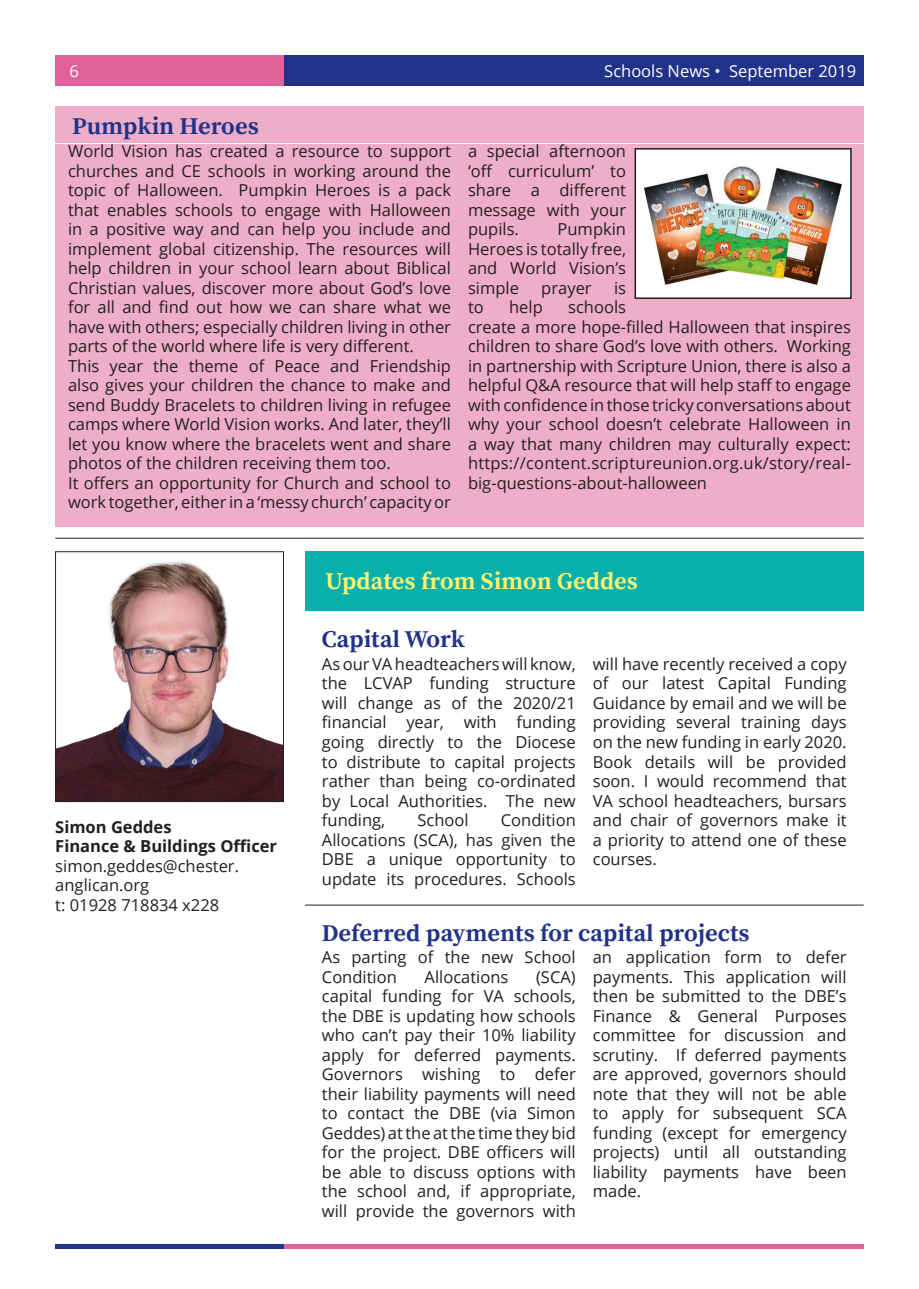
<style>
.page{position:relative;width:919px;height:1289px;background:#fff}
.page>*{position:absolute;margin:0;border:0;box-sizing:border-box;transform-origin:0 0}
.Title_2{font:700 24px "Source Serif Pro";color:#203289}
.Title_2-2{font:700 24px "Source Serif Pro";color:#faf373}
.t1{font:16.5px/19.5px "Open Sans";color:#231f20;text-align:justify}
.t2{font:700 16.5px "Open Sans";color:#231f20}
.t3{font:16.5px "Open Sans";color:#fff}
</style>
<div class="page">
<div style="left:284px;top:55px;width:579px;height:30px;background:#203289"></div>
<div style="left:55px;top:55px;width:229px;height:30px;background:#e16298"></div>
<hr style="left:284px;top:1244px;width:579px;height:4px;background:#e16298">
<hr style="left:55px;top:1244px;width:229px;height:4px;background:#203289">
<div style="left:55px;top:145px;width:808px;height:382px;background:#eeaec7"></div>
<hr style="left:55px;top:538px;width:808px;height:1px;background:#231f20">
<div style="left:635px;top:149px;width:215px;height:149px;background:#fff"></div>
<img style="left:644px;top:166px;width:197px;height:118px">
<div style="left:634px;top:148px;width:217px;height:151px;border:2px solid #231f20"></div>
<div style="left:305px;top:551px;width:558px;height:59px;background:#07b0ac"></div>
<img style="left:57px;top:561px;width:225px;height:238px">
<div style="left:55px;top:551px;width:229px;height:250px;border:1px solid #231f20"></div>
<div style="left:55px;top:106px;width:808px;height:37px;background:#eeaec7"></div>
<hr style="left:305px;top:904px;width:558px;height:1px;background:#231f20">
<p class="t3" style="left:70px;top:59px;width:11px">6</p>
<p class="t3" style="left:604px;top:60px;width:253px">Schools News • September 2019</p>
<p class="Title_2" style="left:72px;top:111px;width:188px">Pumpkin Heroes</p>
<p class="t1" style="left:68px;top:141px;width:384px">World Vision has created a resource to support churches and CE schools in working around the topic of Halloween. Pumpkin Heroes is a pack that enables schools to engage with Halloween in a positive way and can help you include and implement global citizenship. The resources will help children in your school learn about Biblical Christian values, discover more about God’s love for all and find out how we can share what we have with others; especially children living in other parts of the world where life is very different.</p>
<p class="t1" style="left:68px;top:356px;width:384px">This year the theme of Peace and Friendship also gives your children the chance to make and send Buddy Bracelets to children living in refugee camps where World Vision works. And later, they’ll let you know where the bracelets went and share photos of the children receiving them too.</p>
<p class="t1" style="left:68px;top:473px;width:384px">It offers an opportunity for Church and school to work together, either in a ‘messy church’ capacity or</p>
<p class="t1" style="left:468px;top:141px;width:160px">a special afternoon ‘off curriculum’ to share a different message with your pupils.</p>
<p class="t1" style="left:468px;top:219px;width:160px;text-indent:90px">Pumpkin Heroes is totally free, and World Vision’s simple</p>
<p class="t1" style="left:541px;top:278px;width:52px">prayer</p>
<p class="t1" style="left:614px;top:278px;width:14px">is</p>
<p class="t1" style="left:468px;top:297px;width:384px;text-align:left;text-indent:100px">schools<br>create a more hope-filled Halloween that inspires children to share God’s love with others. Working in partnership with Scripture Union, there is also a helpful Q&amp;A resource that will help staff to engage with confidence in those tricky conversations about why your school doesn’t celebrate Halloween in a way that many children may culturally expect: https://content.scriptureunion.org.uk/story/real&shy;big-questions-about-halloween</p>
<p class="t1" style="left:468px;top:297px;width:17px">to</p>
<p class="t1" style="left:509px;top:297px;width:35px">help</p>
<p class="Title_2-2" style="left:325px;top:566px;width:314px">Updates from Simon Geddes</p>
<p class="t2" style="left:55px;top:815px;width:118px">Simon Geddes</p>
<p class="t2" style="left:55px;top:834px;width:223px">Finance &amp; Buildings Officer</p>
<p class="t1" style="left:55px;top:855px;width:185px">simon.geddes@chester. anglican.org</p>
<p class="t1" style="left:55px;top:894px;width:165px">t: 01928 718834 x228</p>
<p class="Title_2" style="left:322px;top:625px;width:144px">Capital Work</p>
<p class="t1" style="left:322px;top:653px;width:255px">As our VA headteachers will know, the LCVAP funding structure will change as of the 2020/21 financial year, with funding going directly to the Diocese to distribute to capital projects rather than being co-ordinated by Local Authorities. The new funding,</p>
<p class="t1" style="left:322px;top:809px;width:255px;text-indent:179px">Condition Allocations (SCA), has given the DBE a unique opportunity to update its procedures. Schools</p>
<p class="t1" style="left:417px;top:809px;width:53px">School</p>
<p class="t1" style="left:592px;top:653px;width:255px">will have recently received a copy of our latest Capital Funding Guidance by email and we will be providing several training days on the new funding in early 2020.<br>Book details will be provided soon. I would recommend that VA school headteachers, bursars and chair of governors make it a priority to attend one of these courses.</p>
<p class="Title_2" style="left:322px;top:918px;width:429px">Deferred payments for capital projects</p>
<p class="t1" style="left:322px;top:946px;width:255px">As parting of the new School<br>Condition</p>
<p class="t1" style="left:424px;top:966px;width:85px">Allocations</p>
<p class="t1" style="left:322px;top:966px;width:255px;text-indent:214px">(SCA) capital funding for VA schools, the DBE is updating how schools who can’t pay their 10% liability apply for deferred payments.<br>Governors wishing to defer their liability payments will need to contact the DBE (via Simon Geddes) at the at the time they bid for the project. DBE officers will be able to discuss options with the school and, if appropriate, will provide the governors with</p>
<p class="t1" style="left:592px;top:946px;width:255px">an application form to defer payments. This application will then be submitted to the DBE’s Finance &amp; General Purposes committee for discussion and scrutiny. If deferred payments are approved, governors should note that they will not be able to apply for subsequent SCA funding (except for emergency projects) until all outstanding liability payments have been made.</p>
</div>
